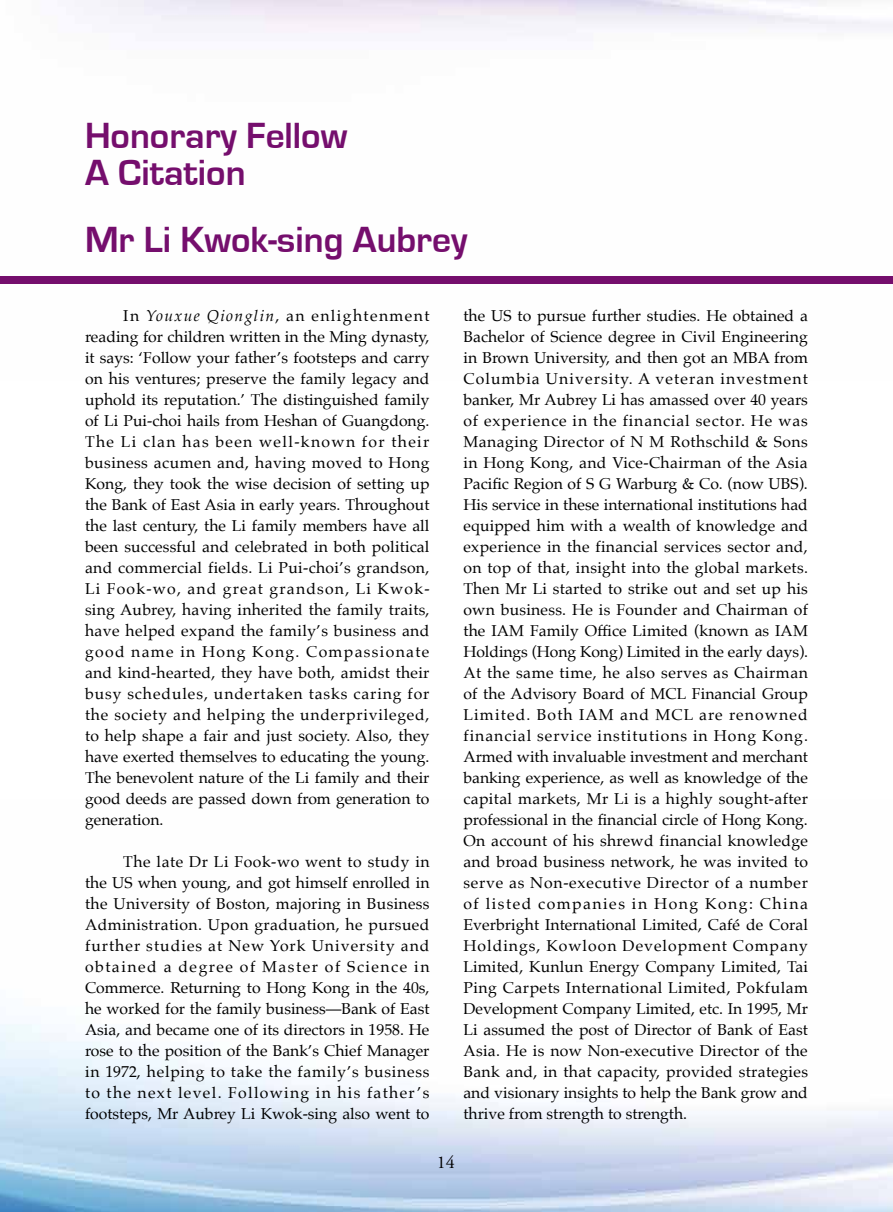
<style>
.page{position:relative;width:893px;height:1212px;background:#fff}
.page>*{position:absolute;margin:0;border:0;box-sizing:border-box;transform-origin:0 0}
.t1{font:700 37.5px/37.5px "Eurostile";color:#750e6d}
.t2{font:18px "Adobe Garamond Pro";color:#000}
.t3{font:15.75px/21px "Palatino";color:#000;text-align:justify}
.s1{font-style:italic}
</style>
<div class="page">
<img style="left:0;top:1024px;width:893px;height:188px">
<img style="left:0;top:0;width:893px;height:284px">
<div style="left:0;top:276px;width:893px;height:7px;background:#750e6d"></div>
<h1 class="t1" style="left:85px;top:117px;width:264px">Honorary Fellow<br>A Citation</h1>
<h1 class="t1" style="left:85px;top:222px;width:384px">Mr Li Kwok-sing Aubrey</h1>
<p class="t3" style="left:85px;top:305px;width:346px;text-indent:38px">In <span class="s1">Youxue Qionglin</span>, an enlightenment reading for children written in the Ming dynasty, it says: ‘Follow your father’s footsteps and carry on his ventures; preserve the family legacy and uphold its reputation.’ The distinguished family of Li Pui-choi hails from Heshan of Guangdong.<br>The Li clan has been well-known for their business acumen and, having moved to Hong Kong, they took the wise decision of setting up the Bank of East Asia in early years. Throughout the last century, the Li family members have all been successful and celebrated in both political and commercial fields. Li Pui-choi’s grandson, Li Fook-wo, and great grandson, Li Kwok&shy;sing Aubrey, having inherited the family traits, have helped expand the family’s business and good name in Hong Kong. Compassionate and kind-hearted, they have both, amidst their busy schedules, undertaken tasks caring for the society and helping the underprivileged, to help shape a fair and just society. Also, they have exerted themselves to educating the young.<br>The benevolent nature of the Li family and their good deeds are passed down from generation to generation.</p>
<p class="t3" style="left:85px;top:851px;width:346px;text-indent:38px">The late Dr Li Fook-wo went to study in the US when young, and got himself enrolled in the University of Boston, majoring in Business Administration. Upon graduation, he pursued further studies at New York University and obtained a degree of Master of Science in Commerce. Returning to Hong Kong in the 40s, he worked for the family business—Bank of East Asia, and became one of its directors in 1958. He rose to the position of the Bank’s Chief Manager in 1972, helping to take the family’s business to the next level. Following in his father’s footsteps, Mr Aubrey Li Kwok-sing also went to</p>
<p class="t3" style="left:463px;top:305px;width:346px">the US to pursue further studies. He obtained a Bachelor of Science degree in Civil Engineering in Brown University, and then got an MBA from Columbia University. A veteran investment banker, Mr Aubrey Li has amassed over 40 years of experience in the financial sector. He was Managing Director of N M Rothschild &amp; Sons in Hong Kong, and Vice-Chairman of the Asia Pacific Region of S G Warburg &amp; Co. (now UBS).<br>His service in these international institutions had equipped him with a wealth of knowledge and experience in the financial services sector and, on top of that, insight into the global markets.<br>Then Mr Li started to strike out and set up his own business. He is Founder and Chairman of the IAM Family Office Limited (known as IAM Holdings (Hong Kong) Limited in the early days).<br>At the same time, he also serves as Chairman of the Advisory Board of MCL Financial Group Limited. Both IAM and MCL are renowned financial service institutions in Hong Kong.<br>Armed with invaluable investment and merchant banking experience, as well as knowledge of the capital markets, Mr Li is a highly sought-after professional in the financial circle of Hong Kong.<br>On account of his shrewd financial knowledge and broad business network, he was invited to serve as Non-executive Director of a number of listed companies in Hong Kong: China Everbright International Limited, Café de Coral Holdings, Kowloon Development Company Limited, Kunlun Energy Company Limited, Tai Ping Carpets International Limited, Pokfulam Development Company Limited, etc. In 1995, Mr Li assumed the post of Director of Bank of East Asia. He is now Non-executive Director of the Bank and, in that capacity, provided strategies and visionary insights to help the Bank grow and thrive from strength to strength.</p>
<p class="t2" style="left:437px;top:1151px;width:19px">14</p>
</div>
